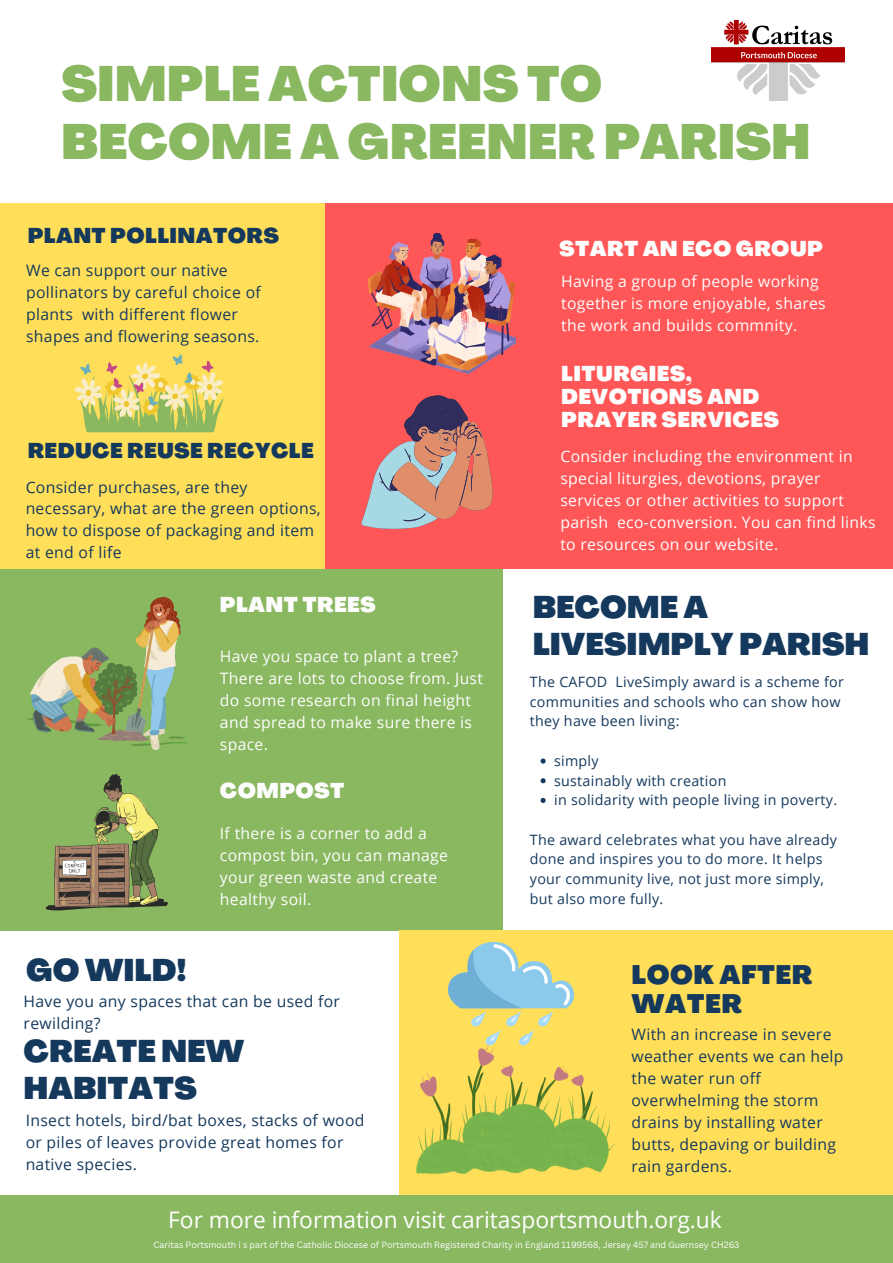
<style>
.page{position:relative;width:893px;height:1263px;background:#fff}
.page>*{position:absolute;margin:0;border:0;box-sizing:border-box;transform-origin:0 0}
.t1{font:900 48.75px/57.9px "Agrandir";color:#8ab861}
.t2{font:900 30.75px/36.6px "Agrandir";color:#15395d}
.t3{font:900 26.25px/28.7px "Agrandir";letter-spacing:.02em;color:#15395d}
.t4{font:22.8px "Open Sans";color:#fff}
.t5{font:900 21px/23.1px "Agrandir";letter-spacing:.02em;color:#fdfdfd}
.t6{font:900 21px "Agrandir";letter-spacing:.02em;color:#15395d}
.t7{font:15.75px/21.9px "Open Sans";letter-spacing:.02em;color:#15395d}
.t8{font:15.75px/21.9px "Open Sans";letter-spacing:.02em;color:#fdfdfd}
.t9{font:14.25px/19.6px "Open Sans";letter-spacing:.02em;color:#15395d}
.t10{font:8.77px "Canva Sans";color:#fdfdfd}
</style>
<div class="page">
<div style="left:0;top:565px;width:502px;height:365px;background:#8ab861"></div>
<div style="left:0;top:203px;width:325px;height:365px;background:#ffde59"></div>
<div style="left:325px;top:203px;width:568px;height:365px;background:#ff5757"></div>
<div style="left:399px;top:930px;width:494px;height:265px;background:#ffde59"></div>
<div style="left:0;top:1195px;width:893px;height:68px;background:#8ab861"></div>
<img style="left:368px;top:233px;width:148px;height:141px">
<svg style="left:361px;top:395px;width:132px;height:134px"></svg>
<svg style="left:448px;top:941px;width:126px;height:103px"></svg>
<img style="left:416px;top:1044px;width:199px;height:130px">
<img style="left:28px;top:598px;width:158px;height:152px">
<svg style="left:74px;top:354px;width:150px;height:78px"></svg>
<img style="left:711px;top:20px;width:133px;height:80px">
<svg style="left:45px;top:774px;width:123px;height:137px"></svg>
<svg style="left:540px;top:758px;width:5px;height:5px"></svg>
<svg style="left:540px;top:778px;width:5px;height:5px"></svg>
<svg style="left:540px;top:798px;width:5px;height:5px"></svg>
<p class="t1" style="left:61px;top:60px;width:751px">SIMPLE ACTIONS TO<br>BECOME A GREENER PARISH</p>
<h6 class="t6" style="left:28px;top:227px;width:253px">PLANT POLLINATORS</h6>
<h4 class="t7" style="left:26px;top:259px;width:236px">We can support our native pollinators by careful choice of plants with different flower shapes and flowering seasons.</h4>
<h6 class="t6" style="left:28px;top:443px;width:287px">REDUCE REUSE RECYCLE</h6>
<p class="t7" style="left:26px;top:475px;width:296px">Consider purchases, are they necessary, what are the green options, how to dispose of packaging and item at end of life</p>
<h6 class="t5" style="left:559px;top:239px;width:265px">START AN ECO GROUP</h6>
<h4 class="t8" style="left:561px;top:270px;width:266px">Having a group of people working together is more enjoyable, shares the work and builds commnity.</h4>
<p class="t5" style="left:561px;top:364px;width:219px">LITURGIES,<br>DEVOTIONS AND<br>PRAYER SERVICES</p>
<p class="t8" style="left:560px;top:445px;width:317px">Consider including the environment in special liturgies, devotions, prayer services or other activities to support parish eco-conversion. You can find links to resources on our website.</p>
<h6 class="t5" style="left:220px;top:596px;width:157px">PLANT TREES</h6>
<p class="t2" style="left:533px;top:592px;width:338px">BECOME A<br>LIVESIMPLY PARISH</p>
<p class="t9" style="left:530px;top:672px;width:315px">The CAFOD LiveSimply award is a scheme for communities and schools who can show how they have been living:</p>
<h4 class="t9" style="left:554px;top:750px;width:46px">simply</h4>
<h6 class="t9" style="left:554px;top:770px;width:174px">sustainably with creation</h6>
<h4 class="t9" style="left:554px;top:790px;width:284px">in solidarity with people living in poverty.</h4>
<h6 class="t9" style="left:530px;top:829px;width:308px">The award celebrates what you have already done and inspires you to do more. It helps your community live, not just more simply, but also more fully.</h6>
<h4 class="t8" style="left:220px;top:645px;width:265px">Have you space to plant a tree?<br>There are lots to choose from. Just do some research on final height and spread to make sure there is space.</h4>
<h2 class="t5" style="left:220px;top:781px;width:126px">COMPOST</h2>
<h6 class="t8" style="left:220px;top:822px;width:229px">If there is a corner to add a compost bin, you can manage your green waste and create healthy soil.</h6>
<p class="t2" style="left:26px;top:955px;width:162px">GO WILD!</p>
<h6 class="t7" style="left:24px;top:989px;width:318px">Have you any spaces that can be used for rewilding?</h6>
<p class="t2" style="left:24px;top:1036px;width:222px">CREATE NEW<br>HABITATS</p>
<p class="t7" style="left:26px;top:1109px;width:340px">Insect hotels, bird/bat boxes, stacks of wood or piles of leaves provide great homes for native species.</p>
<h6 class="t3" style="left:631px;top:963px;width:182px">LOOK AFTER<br>WATER</h6>
<h2 class="t7" style="left:631px;top:1023px;width:214px">With an increase in severe weather events we can help the water run off overwhelming the storm drains by installing water butts, depaving or building rain gardens.</h2>
<h6 class="t4" style="left:168px;top:1203px;width:555px">For more information visit caritasportsmouth.org.uk</h6>
<h2 class="t10" style="left:153px;top:1238px;width:587px">Caritas Portsmouth i s part of the Catholic Diocese of Portsmouth Registered Charity in England 1199568, Jersey 457 and Guernsey CH263</h2>
</div>
